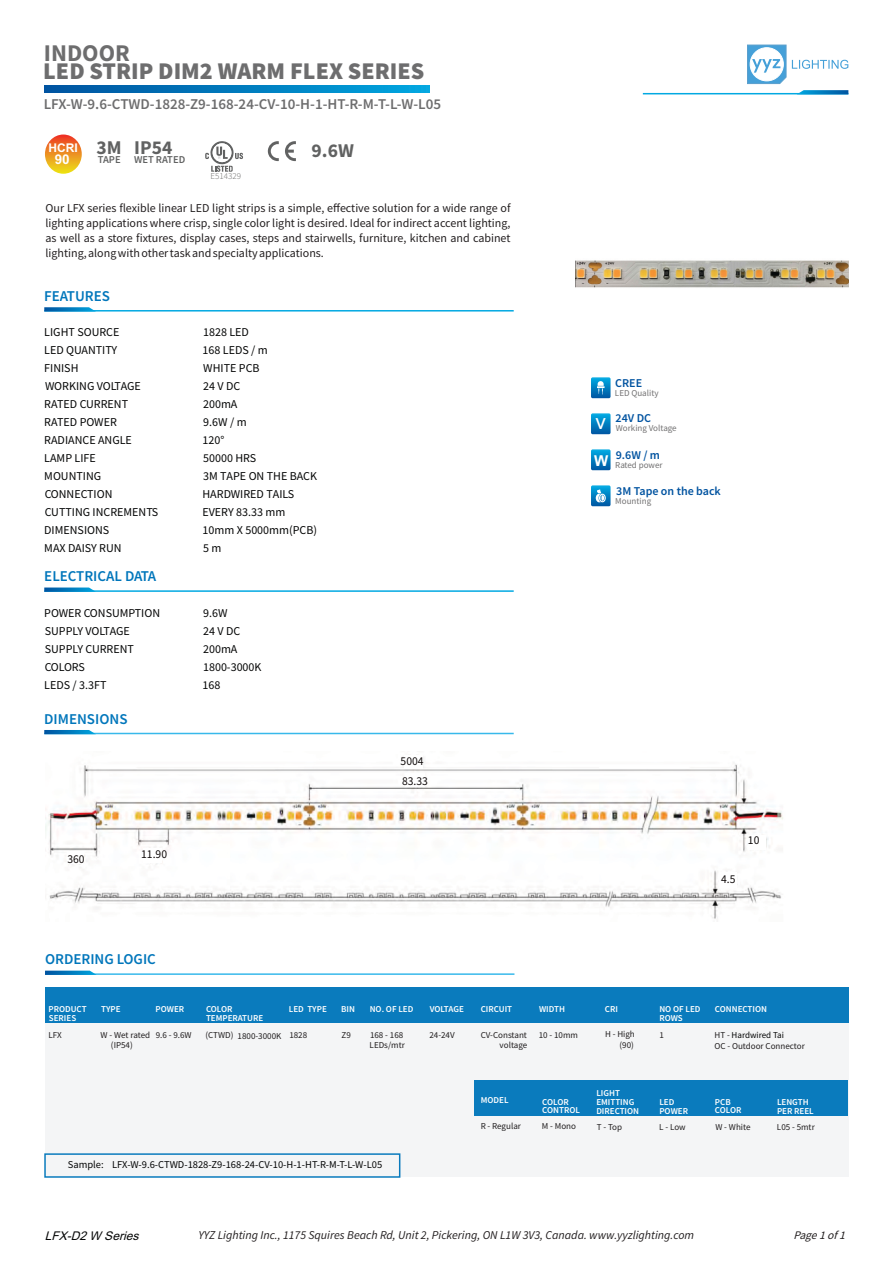
<style>
.page{position:relative;width:893px;height:1262px;background:#fff}
.page>*{position:absolute;margin:0;border:0;box-sizing:border-box;transform-origin:0 0}
.t1{font:900 24px "Source Sans Pro";color:#6d6d6e}
.t2{font:700 24px "Source Sans Pro";color:#6d6d6e}
.t3{font:21px "Arial";color:#fff}
.t4{font:700 19.5px "Source Sans Pro";color:#616262}
.t5{font:600 15px "Source Sans Pro";color:#6d6d6e}
.t6{font:600 15px "Source Sans Pro";color:#0076bb}
.t7{font:700 13.5px "Arial";color:#fff}
.t8{font:12px/18px "Source Sans Pro";color:#050606}
.t9{font:12px/15.1px "Source Sans Pro";color:#231f20;text-align:justify}
.t10{font:italic 12px "Source Sans Pro";color:#231f20}
.t11{font:600 12px "Source Sans Pro";color:#0053a0}
.t12{font:12px/20px "Source Sans Pro";color:#100b0b;scale:.96 1}
.t13{font:italic 12px "Arial";color:#050606}
.t14{font:700 12px "Arial";color:#fff}
.t15{font:italic 11.55px "Source Sans Pro";color:#231f20}
.t16{font:10.5px "Source Sans Pro";color:#050606}
.t17{font:600 10.5px "Source Sans Pro";color:#616262}
.t18{font:9px/10.6px "Source Sans Pro";color:#211e1f}
.t19{font:600 9px/9px "Source Sans Pro";color:#fff}
.t20{font:9px "Source Sans Pro";color:#727172}
.t21{font:300 9px "Source Sans Pro";color:#6a6a69}
.s1{color:#050606}
</style>
<div class="page">
<hr style="left:44px;top:310px;width:469px;height:1px;background:#02a9e2">
<svg style="left:44px;top:307px;width:50px;height:4px"></svg>
<hr style="left:44px;top:590px;width:469px;height:2px;background:#02a9e2">
<svg style="left:44px;top:587px;width:52px;height:5px"></svg>
<svg style="left:591px;top:377px;width:19px;height:21px"></svg>
<svg style="left:597px;top:381px;width:7px;height:13px"></svg>
<svg style="left:591px;top:413px;width:19px;height:21px"></svg>
<svg style="left:591px;top:449px;width:19px;height:21px"></svg>
<svg style="left:591px;top:485px;width:19px;height:21px"></svg>
<svg style="left:595px;top:489px;width:10px;height:13px"></svg>
<hr style="left:643px;top:93px;width:205px;height:1px;background:#02a9e2">
<svg style="left:796px;top:90px;width:52px;height:4px"></svg>
<svg style="left:747px;top:45px;width:101px;height:39px"></svg>
<svg style="left:45px;top:85px;width:385px;height:8px;background:#007cbe"></svg>
<div style="left:45px;top:1022px;width:803px;height:155px;background:#f4f5f6"></div>
<hr style="left:45px;top:973px;width:469px;height:2px;background:#38b9eb">
<svg style="left:45px;top:970px;width:52px;height:5px"></svg>
<div style="left:45px;top:987px;width:803px;height:35px;background:#0a7bbd"></div>
<div style="left:474px;top:1080px;width:374px;height:35px;background:#0a7bbd"></div>
<div style="left:44px;top:1153px;width:356px;height:24px;border:2px solid #0a7bbd"></div>
<svg style="left:268px;top:141px;width:11px;height:20px"></svg>
<svg style="left:285px;top:141px;width:11px;height:20px"></svg>
<svg style="left:45px;top:134px;width:37px;height:40px"></svg>
<svg style="left:205px;top:141px;width:38px;height:31px"></svg>
<img style="left:575px;top:260px;width:273px;height:28px">
<hr style="left:44px;top:732px;width:469px;height:2px;background:#38b9eb">
<svg style="left:44px;top:730px;width:52px;height:4px"></svg>
<img style="left:45px;top:757px;width:738px;height:162px">
<div style="left:748px;top:835px;width:18px;height:14px;background:#fff"></div>
<div style="left:719px;top:872px;width:17px;height:15px;background:#fff"></div>
<div style="left:404px;top:755px;width:18px;height:13px;background:#fff"></div>
<div style="left:405px;top:773px;width:19px;height:14px;background:#fff"></div>
<div style="left:144px;top:848px;width:18px;height:15px;background:#fff"></div>
<div style="left:67px;top:851px;width:17px;height:13px;background:#fff"></div>
<h1 class="t2" style="left:44px;top:43px;width:87px">INDOOR</h1>
<h1 class="t1" style="left:43px;top:61px;width:382px">LED STRIP DIM2 WARM FLEX SERIES</h1>
<p class="t5" style="left:44px;top:98px;width:399px">LFX-W-9.6-CTWD-1828-Z9-168-24-CV-10-H-1-HT-R-M-T-L-W-L05</p>
<p class="t14" style="left:49px;top:144px;width:31px">HCRI</p>
<p class="t7" style="left:55px;top:155px;width:17px">90</p>
<h3 class="t4" style="left:97px;top:139px;width:27px">3M</h3>
<p class="t17" style="left:98px;top:155px;width:24px">TAPE</p>
<h3 class="t4" style="left:134px;top:139px;width:40px">IP54</h3>
<p class="t17" style="left:134px;top:155px;width:53px">WET RATED</p>
<p class="t21" style="left:210px;top:172px;width:32px">E514329</p>
<h3 class="t4" style="left:311px;top:143px;width:44px">9.6W</h3>
<p class="t9" style="left:45px;top:201px;width:466px">Our LFX series flexible linear LED light strips is a simple, effective solution for a wide range of lighting applications where crisp, single color light is desired. Ideal for indirect accent lighting, as well as a store fixtures, display cases, steps and stairwells, furniture, kitchen and cabinet lighting, along with other task and specialty applications.</p>
<p class="t6" style="left:44px;top:290px;width:67px">FEATURES</p>
<p class="t8" style="left:44px;top:324px;width:115px">LIGHT SOURCE<br>LED QUANTITY<br>FINISH<br>WORKING VOLTAGE<br>RATED CURRENT<br>RATED POWER<br>RADIANCE ANGLE<br>LAMP LIFE<br>MOUNTING<br>CONNECTION<br>CUTTING INCREMENTS<br>DIMENSIONS</p>
<p class="t8" style="left:202px;top:324px;width:116px">1828 LED<br>168 LEDS / m<br>WHITE PCB<br>24 V DC<br>200mA<br>9.6W / m<br>120°<br>50000 HRS<br>3M TAPE ON THE BACK<br>HARDWIRED TAILS<br>EVERY 83.33 mm</p>
<p class="t8" style="left:44px;top:540px;width:79px">MAX DAISY RUN</p>
<p class="t8" style="left:203px;top:540px;width:20px">5 m</p>
<p class="t6" style="left:44px;top:570px;width:114px">ELECTRICAL DATA</p>
<p class="t8" style="left:44px;top:604px;width:117px">POWER CONSUMPTION<br>SUPPLY VOLTAGE<br>SUPPLY CURRENT<br>COLORS</p>
<p class="t8" style="left:44px;top:676px;width:64px">LEDS / 3.3FT</p>
<p class="t8" style="left:202px;top:522px;width:116px">10mm X 5000mm(PCB)</p>
<p class="t8" style="left:202px;top:604px;width:60px">9.6W<br>24 V DC<br>200mA<br>1800-3000K<br>168</p>
<p class="t6" style="left:44px;top:712px;width:85px">DIMENSIONS</p>
<p class="t12" style="left:67px;top:849px;width:19px">360</p>
<p class="t12" style="left:141px;top:844px;width:28px">11.90</p>
<p class="t6" style="left:45px;top:953px;width:112px">ORDERING LOGIC</p>
<p class="t12" style="left:400px;top:752px;width:30px">5004<br>83.33</p>
<p class="t11" style="left:615px;top:377px;width:28px">CREE</p>
<p class="t20" style="left:615px;top:389px;width:45px">LED Quality</p>
<p class="t11" style="left:615px;top:413px;width:37px">24V DC</p>
<h2 class="t3" style="left:595px;top:414px;width:12px">v</h2>
<p class="t20" style="left:615px;top:424px;width:62px">Working Voltage</p>
<p class="t11" style="left:615px;top:449px;width:46px">9.6W / m</p>
<p class="t20" style="left:594px;top:461px;width:70px"><sup>W</sup> Rated power</p>
<p class="t11" style="left:616px;top:485px;width:106px">3M Tape on the back</p>
<p class="t20" style="left:615px;top:497px;width:37px">Mounting</p>
<p class="t12" style="left:721px;top:870px;width:16px">4.5</p>
<p class="t12" style="left:748px;top:831px;width:13px">10</p>
<p class="t19" style="left:48px;top:1005px;width:40px">PRODUCT<br>SERIES</p>
<p class="t19" style="left:101px;top:1005px;width:21px">TYPE</p>
<p class="t19" style="left:155px;top:1004px;width:30px">POWER</p>
<p class="t19" style="left:206px;top:1004px;width:59px">COLOR<br>TEMPERATURE</p>
<p class="t19" style="left:289px;top:1005px;width:39px">LED TYPE</p>
<p class="t19" style="left:341px;top:1004px;width:15px">BIN</p>
<p class="t19" style="left:370px;top:1004px;width:45px">NO. OF LED</p>
<p class="t19" style="left:430px;top:1004px;width:36px">VOLTAGE</p>
<p class="t19" style="left:481px;top:1004px;width:33px">CIRCUIT</p>
<p class="t19" style="left:539px;top:1004px;width:28px">WIDTH</p>
<p class="t19" style="left:605px;top:1004px;width:15px">CRI</p>
<p class="t19" style="left:659px;top:1004px;width:43px">NO OF LED<br>ROWS</p>
<p class="t19" style="left:715px;top:1004px;width:54px">CONNECTION</p>
<p class="t18" style="left:48px;top:1030px;width:15px">LFX</p>
<p class="t18" style="left:111px;top:1030px;width:41px;text-indent:-10px">W - Wet rated (IP54)</p>
<p class="t18" style="left:156px;top:1030px;width:37px">9.6 - 9.6W</p>
<p class="t18" style="left:205px;top:1030px;width:103px">(CTWD) 1800-3000K 1828</p>
<p class="t18" style="left:341px;top:1030px;width:11px">Z9</p>
<p class="t18" style="left:369px;top:1030px;width:37px">168 - 168<br>LEDs/mtr</p>
<p class="t18" style="left:429px;top:1030px;width:27px">24-24V</p>
<p class="t18" style="left:480px;top:1030px;width:48px;text-align:right">CV-Constant voltage</p>
<p class="t18" style="left:539px;top:1030px;width:41px">10 - 10mm</p>
<p class="t18" style="left:605px;top:1029px;width:31px;line-height:11.2px;text-align:right">H - High (90)</p>
<p class="t18" style="left:659px;top:1030px;width:6px">1</p>
<p class="t18" style="left:714px;top:1030px;width:92px">HT - <span class="s1">Hardwired Tai<br></span>OC - Outdoor Connector</p>
<p class="t19" style="left:481px;top:1096px;width:29px">MODEL</p>
<p class="t19" style="left:542px;top:1098px;width:39px">COLOR<br>CONTROL</p>
<p class="t19" style="left:596px;top:1089px;width:44px">LIGHT<br>EMITTING<br>DIRECTION</p>
<p class="t19" style="left:659px;top:1097px;width:30px">LED<br>POWER</p>
<p class="t19" style="left:715px;top:1098px;width:28px">PCB<br>COLOR</p>
<p class="t19" style="left:777px;top:1097px;width:38px">LENGTH<br>PER REEL</p>
<p class="t16" style="left:68px;top:1160px;width:316px">Sample: LFX-W-9.6-CTWD-1828-Z9-168-24-CV-10-H-1-HT-R-M-T-L-W-L05</p>
<p class="t18" style="left:480px;top:1121px;width:42px">R - Regular</p>
<p class="t18" style="left:542px;top:1121px;width:36px">M - Mono</p>
<p class="t18" style="left:596px;top:1122px;width:27px">T - Top</p>
<p class="t18" style="left:659px;top:1122px;width:28px">L - Low</p>
<p class="t18" style="left:715px;top:1122px;width:37px">W - White</p>
<p class="t18" style="left:777px;top:1122px;width:39px">L05 - 5mtr</p>
<p class="t13" style="left:45px;top:1231px;width:98px">LFX-D2 W Series</p>
<p class="t10" style="left:198px;top:1229px;width:497px">YYZ Lighting Inc., 1175 Squires Beach Rd, Unit 2, Pickering, ON L1W 3V3, Canada. www.yyzlighting.com</p>
<p class="t15" style="left:793px;top:1230px;width:56px">Page1of 1</p>
</div>
